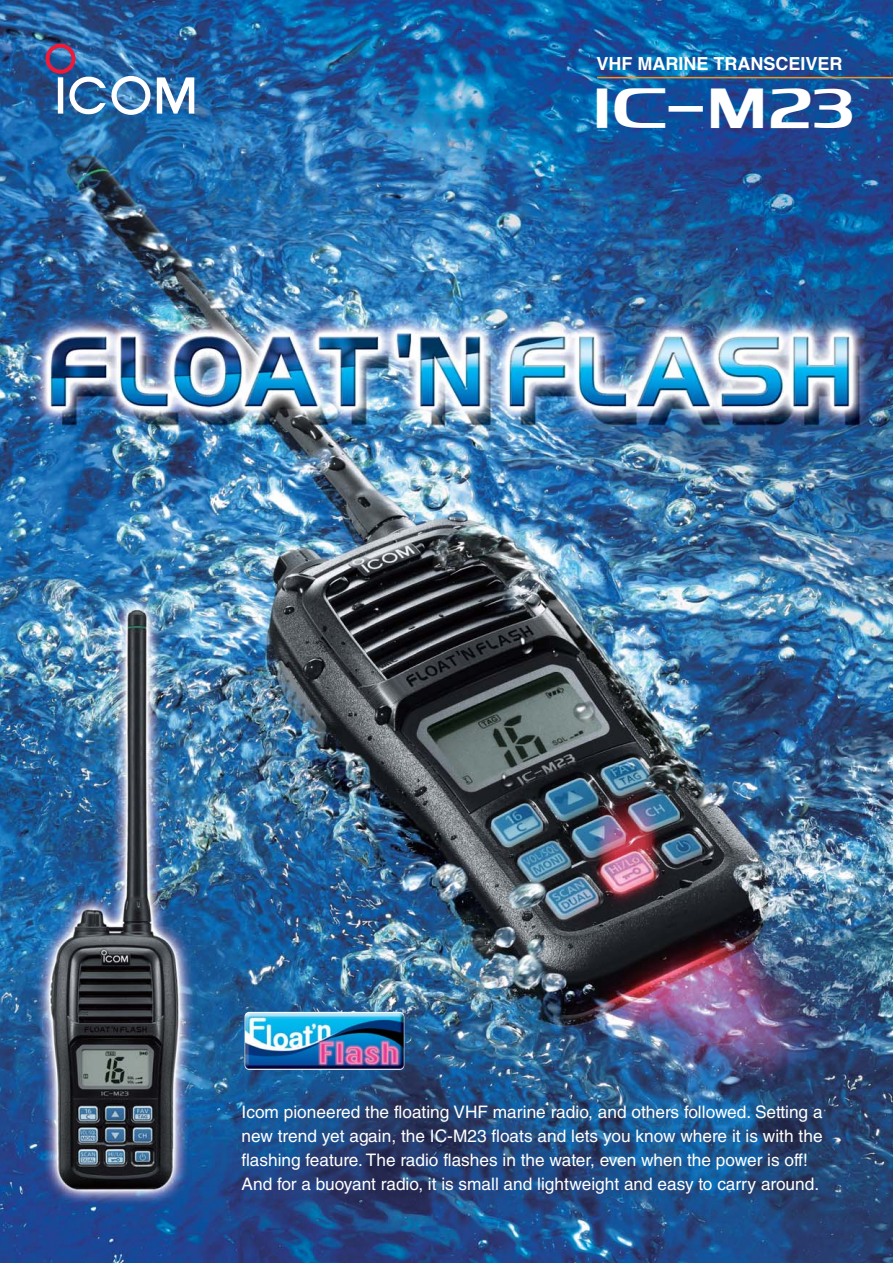
<style>
.page{position:relative;width:893px;height:1263px;background:#fff}
.page>*{position:absolute;margin:0;border:0;box-sizing:border-box;transform-origin:0 0}
.t1{font:49.5px "Icom Product Font";color:#fff}
.t2{font:700 18px "Helvetica";color:#fff}
.t3{font:17.25px/24px "Helvetica LT Std";color:#fff}
</style>
<div class="page">
<img style="left:0;top:0;width:893px;height:1263px">
<img style="left:245px;top:1012px;width:159px;height:58px;border-radius:5px">
<svg style="left:157px;top:77px;width:37px;height:37px"></svg>
<img style="left:45px;top:44px;width:105px;height:71px">
<hr style="left:597px;top:77px;width:296px;height:1px;background:#f7931d">
<p class="t2" style="left:596px;top:57px;width:248px">VHF MARINE TRANSCEIVER</p>
<h1 class="t1" style="left:597px;top:82px;width:261px">iC- m23</h1>
<p class="t3" style="left:242px;top:1102px;width:582px">Icom pioneered the floating VHF marine radio, and others followed. Setting a new trend yet again, the IC-M23 floats and lets you know where it is with the flashing feature. The radio flashes in the water, even when the power is off!<br>And for a buoyant radio, it is small and lightweight and easy to carry around.</p>
</div>
